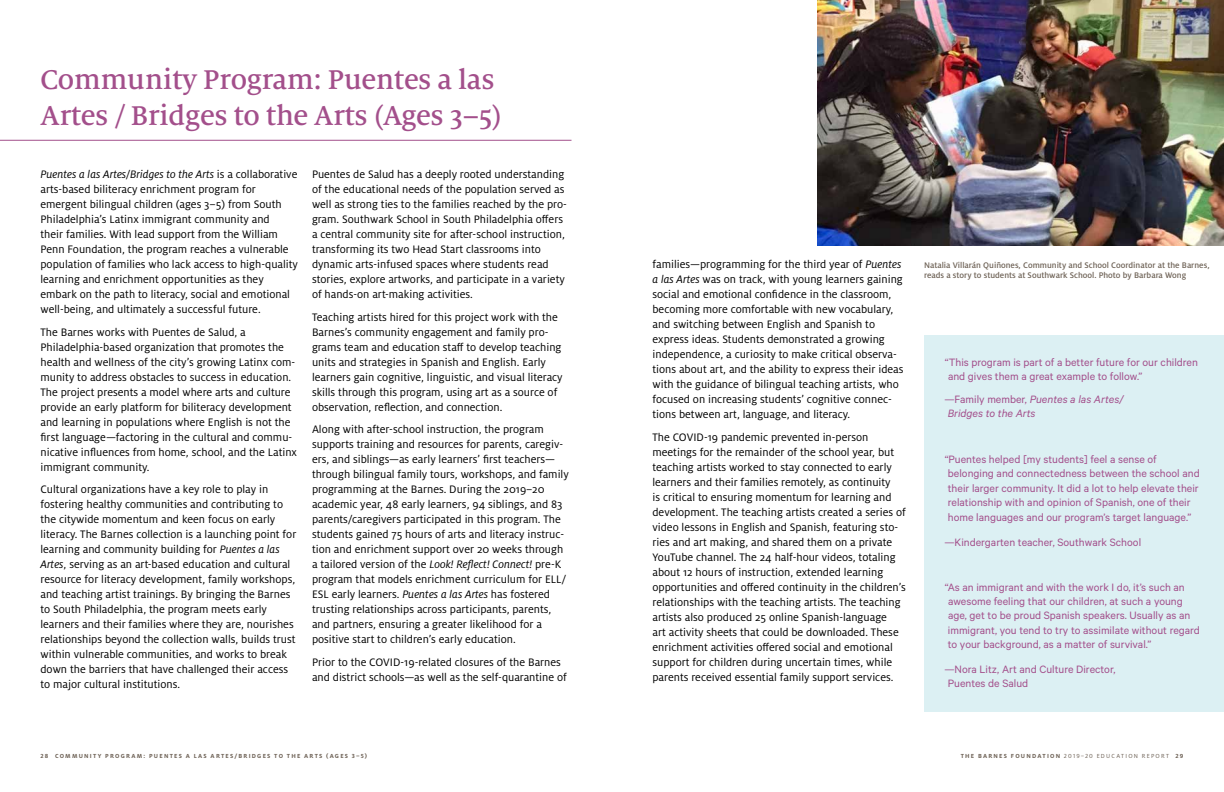
<style>
.page{position:relative;width:1224px;height:792px;background:#fff}
.page>*{position:absolute;margin:0;border:0;box-sizing:border-box;transform-origin:0 0}
.t1{font:500 30px/36px "Milo Serif OT";letter-spacing:-.01em;color:#a34f8b}
.t2{font:12px/15px "Milo OT";color:#000}
.t3{font:12px/14.4px "Calibre";color:#a34f8b}
.t4{font:italic 12px/14.4px "Calibre";color:#a34f8b}
.t5{font:500 9px/10px "Milo OT";color:#6e6256}
.t6{font:700 6.5px "Milo OT";letter-spacing:.19em;color:#6e6256}
.t7{font:6.5px "Milo OT";letter-spacing:.19em;color:#6e6256}
.s1{font-style:italic}
.s2{font-style:normal}
.s3{font-weight:700}
</style>
<div class="page">
<div style="left:924px;top:336px;width:300px;height:376px;background:#dcf0f3"></div>
<img style="left:818px;top:0;width:406px;height:246px">
<hr style="left:0;top:140px;width:572px;height:1px;background:#a34f8b">
<h1 class="t1" style="left:40px;top:63px;width:463px">Community Program: Puentes a las<br>Artes / Bridges to the Arts (Ages 3–5)</h1>
<p class="t2" style="left:40px;top:167px;width:259px"><span class="s1">Puentes a las Artes/Bridges to the Arts</span> is a collaborative arts-based biliteracy enrichment program for emergent bilingual children (ages 3–5) from South Philadelphia’s Latinx immigrant community and<br>their families. With lead support from the William Penn Foundation, the program reaches a vulnerable population of families who lack access to high-quality learning and enrichment opportunities as they embark on the path to literacy, social and emotional well-being, and ultimately a successful future.</p>
<p class="t2" style="left:40px;top:324px;width:258px">The Barnes works with Puentes de Salud, a Philadelphia-based organization that promotes the health and wellness of the city’s growing Latinx com&shy;munity to address obstacles to success in education.<br>The project presents a model where arts and culture provide an early platform for biliteracy development and learning in populations where English is not the first language—factoring in the cultural and commu&shy;nicative influences from home, school, and the Latinx immigrant community.</p>
<p class="t2" style="left:40px;top:482px;width:257px">Cultural organizations have a key role to play in fostering healthy communities and contributing to the citywide momentum and keen focus on early literacy. The Barnes collection is a launching point for learning and community building for <span class="s1">Puentes a las Artes</span>, serving as an art-based education and cultural resource for literacy development, family workshops, and teaching artist trainings. By bringing the Barnes to South Philadelphia, the program meets early learners and their families where they are, nourishes relationships beyond the collection walls, builds trust within vulnerable communities, and works to break down the barriers that have challenged their access to major cultural institutions.</p>
<p class="t2" style="left:312px;top:167px;width:256px">Puentes de Salud has a deeply rooted understanding of the educational needs of the population served as well as strong ties to the families reached by the pro&shy;gram. Southwark School in South Philadelphia offers a central community site for after-school instruction, transforming its two Head Start classrooms into dynamic arts-infused spaces where students read stories, explore artworks, and participate in a variety of hands-on art-making activities.</p>
<p class="t2" style="left:312px;top:309px;width:252px">Teaching artists hired for this project work with the Barnes’s community engagement and family pro&shy;grams team and education staff to develop teaching units and strategies in Spanish and English. Early learners gain cognitive, linguistic, and visual literacy skills through this program, using art as a source of observation, reflection, and connection.</p>
<p class="t2" style="left:312px;top:422px;width:258px">Along with after-school instruction, the program supports training and resources for parents, caregiv&shy;ers, and siblings—as early learners’ first teachers— through bilingual family tours, workshops, and family programming at the Barnes. During the 2019–20 academic year, 48 early learners, 94 siblings, and 83 parents/caregivers participated in this program. The students gained 75 hours of arts and literacy instruc&shy;tion and enrichment support over 20 weeks through a tailored version of the <span class="s1">Look! Reflect! Connect!</span> pre-K program that models enrichment curriculum for ELL/ ESL early learners. <span class="s1">Puentes a las Artes</span> has fostered trusting relationships across participants, parents, and partners, ensuring a greater likelihood for a positive start to children’s early education.</p>
<p class="t2" style="left:312px;top:654px;width:256px">Prior to the COVID-19-related closures of the Barnes and district schools—as well as the self-quarantine of</p>
<p class="t2" style="left:652px;top:257px;width:253px">families—programming for the third year of <span class="s1">Puentes a las Artes</span> was on track, with young learners gaining social and emotional confidence in the classroom, becoming more comfortable with new vocabulary, and switching between English and Spanish to express ideas. Students demonstrated a growing independence, a curiosity to make critical observa&shy;tions about art, and the ability to express their ideas with the guidance of bilingual teaching artists, who focused on increasing students’ cognitive connec&shy;tions between art, language, and literacy.</p>
<p class="t2" style="left:652px;top:429px;width:255px">The COVID-19 pandemic prevented in-person meetings for the remainder of the school year, but teaching artists worked to stay connected to early learners and their families remotely, as continuity<br>is critical to ensuring momentum for learning and development. The teaching artists created a series of video lessons in English and Spanish, featuring sto&shy;ries and art making, and shared them on a private YouTube channel. The 24 half-hour videos, totaling about 12 hours of instruction, extended learning opportunities and offered continuity in the children’s relationships with the teaching artists. The teaching artists also produced 25 online Spanish-language<br>art activity sheets that could be downloaded. These enrichment activities offered social and emotional support for children during uncertain times, while parents received essential family support services.</p>
<p class="t5" style="left:924px;top:260px;width:287px">Natalia Villarán Quiñones, Community and School Coordinator at the Barnes, reads a story to students at Southwark School. Photo by Barbara Wong</p>
<p class="t3" style="left:945px;top:354px;width:255px">“This program is part of a better future for our children and gives them a great example to follow.”</p>
<p class="t4" style="left:944px;top:392px;width:180px"><span class="s2">—Family member,</span> Puentes a las Artes/<br>Bridges to the Arts</p>
<p class="t3" style="left:945px;top:452px;width:257px">“Puentes helped [my students] feel a sense of belonging and connectedness between the school and their larger community. It did a lot to help elevate their relationship with and opinion of Spanish, one of their home languages and our program’s target language.”</p>
<p class="t3" style="left:944px;top:534px;width:198px">—Kindergarten teacher, Southwark School</p>
<p class="t3" style="left:945px;top:579px;width:257px">“As an immigrant and with the work I do, it’s such an awesome feeling that our children, at such a young age, get to be proud Spanish speakers. Usually as an immigrant, you tend to try to assimilate without regard to your background, as a matter of survival.”</p>
<p class="t3" style="left:944px;top:662px;width:173px">—Nora Litz, Art and Culture Director,<br>Puentes de Salud</p>
<p class="t6" style="left:41px;top:752px;width:328px">28 COMMUNI TY PROGRAM: PUENTES A LAS ARTES/BRI DGES TO THE ARTS (AGES 3–5)</p>
<p class="t7" style="left:961px;top:752px;width:224px"><span class="s3">THE BARNES FOUNDATI ON</span> 2019–20 EDUCATION REPORT <span class="s3">29</span></p>
</div>
